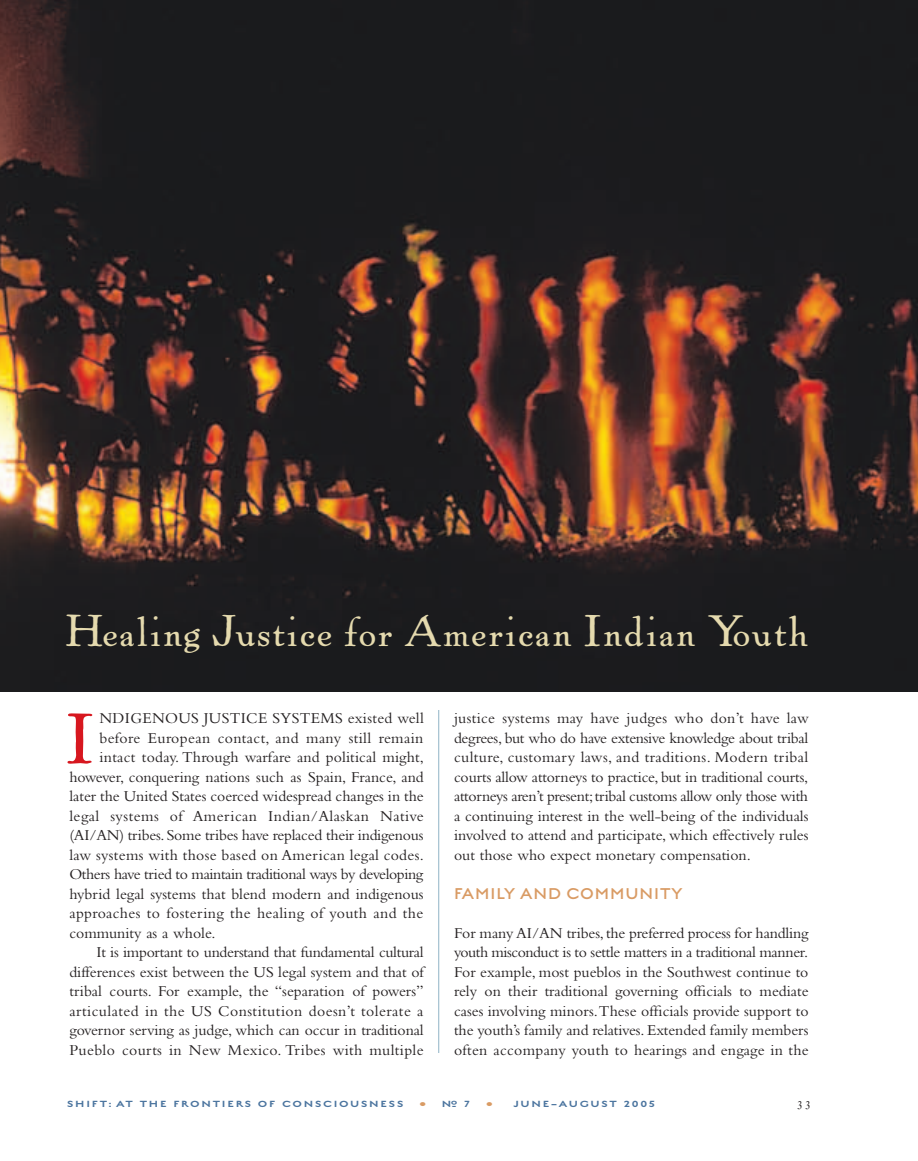
<style>
.page{position:relative;width:918px;height:1161px;background:#fff}
.page>*{position:absolute;margin:0;border:0;box-sizing:border-box;transform-origin:0 0}
.t1{font:72px "Powhatten";color:#d7171f}
.t2{font:45px "Powhatten";letter-spacing:.02em;color:#e5daae}
.t3{font:300 21px "English Grotesque";letter-spacing:.045em;color:#d99b64}
.t4{font:15.75px/19.5px "Bembo";color:#231f20;text-align:justify}
.t5{font:15.75px "Bembo";letter-spacing:.025em;color:#231f20}
.t6{font:15.75px "Bembo";letter-spacing:.03em;color:#231f20}
.t7{font:15.75px "Bembo";letter-spacing:.02em;color:#231f20}
.t8{font:15.75px "Bembo";letter-spacing:-.025em;color:#231f20}
.t9{font:15.75px "Bembo";letter-spacing:-.02em;color:#231f20}
.t10{font:500 12px "English Grotesque";letter-spacing:.125em;color:#4c759f;scale:1.2 1}
.s1{font-size:7.5px;color:#d99b64}
</style>
<div class="page">
<hr style="left:438px;top:710px;width:1px;height:343px;background:#8fb3c6">
<img style="left:0;top:0;width:918px;height:691px">
<h2 class="t2" style="left:64px;top:615px;width:745px">Healing Justice for American Indian Youth</h2>
<p class="t7" style="left:99px;top:713px;width:326px">NDIGENOUS JUSTICE SYSTEMS existed well</p>
<p class="t5" style="left:99px;top:732px;width:326px">before European contact, and many still remain</p>
<p class="t4" style="left:99px;top:749px;width:326px">intact today. Through warfare and political might,</p>
<p class="t4" style="left:69px;top:768px;width:356px">however, conquering nations such as Spain, France, and</p>
<p class="t4" style="left:69px;top:788px;width:356px">later the United States coerced widespread changes in the</p>
<p class="t6" style="left:69px;top:810px;width:356px">legal systems of American Indian/Alaskan Native</p>
<p class="t4" style="left:69px;top:827px;width:356px">(AI/AN) tribes.Some tribes have replaced their indigenous</p>
<p class="t7" style="left:69px;top:849px;width:356px">law systems with those based on American legal codes.</p>
<p class="t8" style="left:69px;top:869px;width:355px">Others have tried to maintain traditional ways by developing</p>
<p class="t4" style="left:69px;top:885px;width:356px">hybrid legal systems that blend modern and indigenous</p>
<p class="t5" style="left:69px;top:908px;width:355px">approaches to fostering the healing of youth and the</p>
<p class="t4" style="left:69px;top:924px;width:148px">community as a whole.</p>
<p class="t9" style="left:96px;top:947px;width:329px">It is important to understand that fundamental cultural</p>
<p class="t4" style="left:69px;top:963px;width:356px">differences exist between the US legal system and that of</p>
<p class="t4" style="left:69px;top:983px;width:356px">tribal courts. For example, the “separation of powers”</p>
<p class="t6" style="left:69px;top:1005px;width:356px">articulated in the US Constitution doesn’t tolerate a</p>
<p class="t4" style="left:69px;top:1022px;width:356px">governor serving as judge, which can occur in traditional</p>
<p class="t5" style="left:69px;top:1044px;width:356px">Pueblo courts in New Mexico. Tribes with multiple</p>
<h1 class="t1" style="left:63px;top:714px;width:31px">I</h1>
<p class="t4" style="left:454px;top:710px;width:356px">justice systems may have judges who don’t have law degrees, but who do have extensive knowledge about tribal culture, customary laws, and traditions. Modern tribal courts allow attorneys to practice, but in traditional courts, attorneys aren’t present;tribal customs allow only those with a continuing interest in the well-being of the individuals involved to attend and participate, which effectively rules out those who expect monetary compensation.</p>
<h3 class="t3" style="left:454px;top:879px;width:230px">FAMILY AND COMMUNITY</h3>
<p class="t4" style="left:454px;top:924px;width:356px">For many AI/AN tribes,the preferred process for handling youth misconduct is to settle matters in a traditional manner.<br>For example, most pueblos in the Southwest continue to rely on their traditional governing officials to mediate cases involving minors.These officials provide support to the youth’s family and relatives. Extended family members often accompany youth to hearings and engage in the</p>
<p class="t10" style="left:67px;top:1096px;width:282px">SHIFT: AT THE FRONTIERS OF CONSCIOUSNESS</p>
<p class="t10" style="left:420px;top:1096px;width:43px"><span class="s1">•</span> # 7</p>
<p class="t10" style="left:486px;top:1096px;width:142px"><span class="s1">•</span> JUNE–AUGUST 2005</p>
</div>
